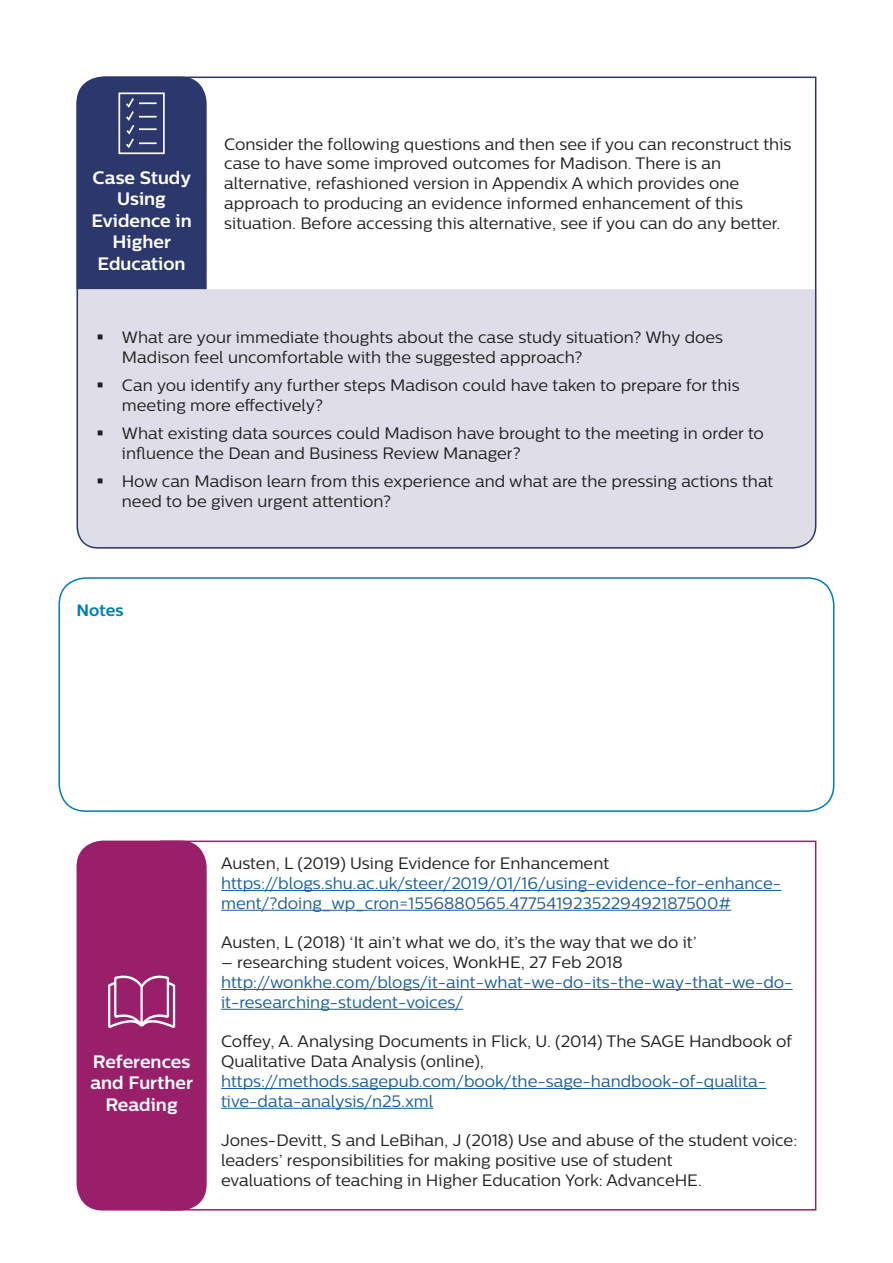
<style>
.page{position:relative;width:893px;height:1263px;background:#fff}
.page>*{position:absolute;margin:0;border:0;box-sizing:border-box;transform-origin:0 0}
.t1{font:700 18px/21.6px "Centrale Sans";color:#fff;text-align:center}
.t2{font:16.5px/19.8px "Centrale Sans";color:#231f20}
.t3{font:16.5px/19.8px "Centrale Sans";color:#175d9e}
.t4{font:700 16.5px "Centrale Sans";color:#007db5}
.s1{color:#231f20}
.s2{color:#175d9e}
</style>
<div class="page">
<svg style="left:76px;top:76px;width:741px;height:473px"></svg>
<div style="left:77px;top:77px;width:130px;height:212px;background:#2c376c"></div>
<div style="left:58px;top:577px;width:776px;height:235px;border:2px solid #007db5;border-radius:27px"></div>
<hr style="left:221px;top:890px;width:560px;height:1px;background:#175d9e">
<hr style="left:221px;top:910px;width:510px;height:1px;background:#175d9e">
<hr style="left:221px;top:989px;width:572px;height:1px;background:#175d9e">
<hr style="left:221px;top:1009px;width:242px;height:1px;background:#175d9e">
<hr style="left:221px;top:1088px;width:545px;height:1px;background:#175d9e">
<hr style="left:221px;top:1108px;width:212px;height:1px;background:#175d9e">
<div style="left:77px;top:840px;width:130px;height:370px;background:#9a1f6b;border-radius:26px"></div>
<svg style="left:108px;top:975px;width:67px;height:53px"></svg>
<p class="t1" style="left:91px;top:166px;width:102px">Case Study<br>Using<br>Evidence in<br>Higher<br>Education</p>
<p class="t2" style="left:224px;top:134px;width:569px">Consider the following questions and then see if you can reconstruct this case to have some improved outcomes for Madison. There is an alternative, refashioned version in Appendix A which provides one approach to producing an evidence informed enhancement of this situation. Before accessing this alternative, see if you can do any better.</p>
<p class="t2" style="left:122px;top:327px;width:603px;text-indent:-26px">▪ What are your immediate thoughts about the case study situation? Why does<br>Madison feel uncomfortable with the suggested approach?</p>
<p class="t2" style="left:122px;top:375px;width:619px;text-indent:-26px">▪ Can you identify any further steps Madison could have taken to prepare for this meeting more effectively?</p>
<p class="t2" style="left:122px;top:423px;width:644px;text-indent:-26px">▪ What existing data sources could Madison have brought to the meeting in order to influence the Dean and Business Review Manager?</p>
<p class="t2" style="left:122px;top:471px;width:653px;text-indent:-26px">▪ How can Madison learn from this experience and what are the pressing actions that need to be given urgent attention?</p>
<p class="t4" style="left:77px;top:600px;width:48px">Notes</p>
<p class="t1" style="left:90px;top:1050px;width:104px">References and Further<br>Reading</p>
<p class="t3" style="left:221px;top:853px;width:562px"><span class="s1">Austen, L (2019) Using Evidence for Enhancement </span>https://blogs.shu.ac.uk/steer/2019/01/16/using-evidence-for-enhance&shy;ment/?doing_wp_cron=1556880565.4775419235229492187500#</p>
<p class="t2" style="left:221px;top:932px;width:477px">Austen, L (2018) ‘It ain’t what we do, it’s the way that we do it’</p>
<p class="t3" style="left:221px;top:952px;width:573px"><span class="s1">– researching student voices, WonkHE, 27 Feb 2018 </span>http://wonkhe.com/blogs/it-aint-what-we-do-its-the-way-that-we-do&shy;it-researching-student-voices/</p>
<p class="t2" style="left:221px;top:1031px;width:573px">Coffey, A. Analysing Documents in Flick, U. (2014) The SAGE Handbook of Qualitative Data Analysis (online), <span class="s2">https://methods.sagepub.com/book/the-sage-handbook-of-qualita&shy;tive-data-analysis/n25.xml</span></p>
<p class="t2" style="left:221px;top:1130px;width:578px">Jones-Devitt, S and LeBihan, J (2018) Use and abuse of the student voice: leaders’ responsibilities for making positive use of student<br>evaluations of teaching in Higher Education York: AdvanceHE.</p>
</div>
